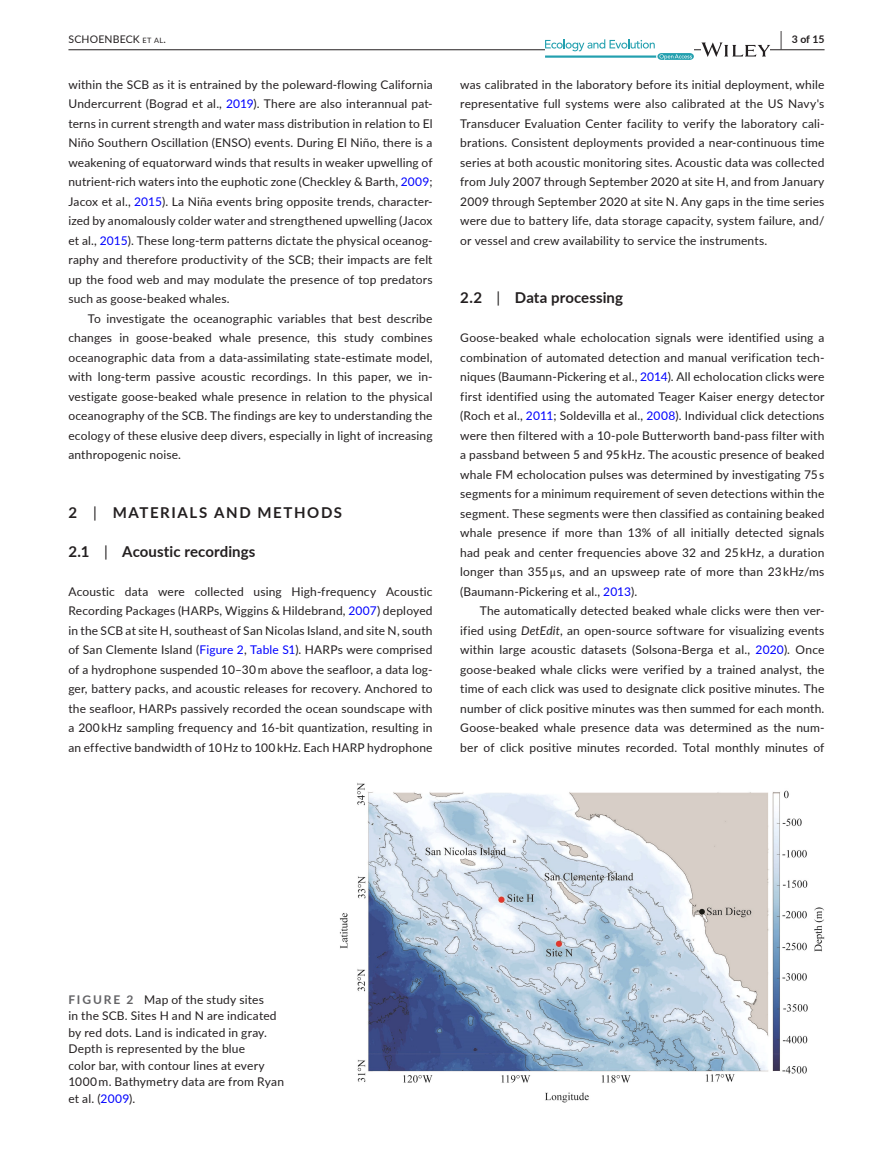
<style>
.page{position:relative;width:893px;height:1174px;background:#fff}
.page>*{position:absolute;margin:0;border:0;box-sizing:border-box;transform-origin:0 0}
.t1{font:700 15px "Lato";letter-spacing:.01em;color:#231f20}
.t2{font:700 15px "Lato";letter-spacing:.11em;color:#231f20}
.t3{font:12px/19.5px "Lato";letter-spacing:.015em;color:#231f20;text-align:justify}
.t4{font:10.5px "Lato";letter-spacing:.02em;color:#231f20}
.t5{font:700 10.5px "Lato";color:#231f20}
.s1{font-size:7.35px}
.s2{font-size:19.5px}
.s3{color:#00f}
.s4{font-weight:400}
.s5{font-family:"STIX"}
.s6{font-style:italic}
.s7{font-weight:700;color:#636366}
</style>
<div class="page">
<hr style="left:68px;top:49px;width:756px;height:1px;background:#231f20">
<svg style="left:545px;top:39px;width:149px;height:21px"></svg>
<svg style="left:701px;top:42px;width:69px;height:15px"></svg>
<img style="left:340px;top:783px;width:484px;height:320px">
<p class="t4" style="left:68px;top:31px;width:99px">SCHOENBECK <span class="s1">et al</span>.</p>
<p class="t5" style="left:780px;top:31px;width:46px"><span class="s2">|</span> 3 of 15</p>
<p class="t3" style="left:68px;top:74px;width:366px">within the SCB as it is entrained by the poleward-flowing California Undercurrent (Bograd et al., <span class="s3">2019</span>). There are also interannual pat&shy;terns in current strength and water mass distribution in relation to El Niño Southern Oscillation (ENSO) events. During El Niño, there is a weakening of equatorward winds that results in weaker upwelling of nutrient-rich waters into the euphotic zone (Checkley &amp; Barth, <span class="s3">2009</span>; Jacox et al., <span class="s3">2015</span>). La Niña events bring opposite trends, character&shy;ized by anomalously colder water and strengthened upwelling (Jacox et al., <span class="s3">2015</span>). These long-term patterns dictate the physical oceanog&shy;raphy and therefore productivity of the SCB; their impacts are felt up the food web and may modulate the presence of top predators such as goose-beaked whales.</p>
<p class="t3" style="left:68px;top:308px;width:366px;text-indent:20px">To investigate the oceanographic variables that best describe changes in goose-beaked whale presence, this study combines oceanographic data from a data-assimilating state-estimate model, with long-term passive acoustic recordings. In this paper, we in&shy;vestigate goose-beaked whale presence in relation to the physical oceanography of the SCB. The findings are key to understanding the ecology of these elusive deep divers, especially in light of increasing anthropogenic noise.</p>
<p class="t3" style="left:460px;top:74px;width:366px">was calibrated in the laboratory before its initial deployment, while representative full systems were also calibrated at the US Navy's Transducer Evaluation Center facility to verify the laboratory cali&shy;brations. Consistent deployments provided a near-continuous time series at both acoustic monitoring sites. Acoustic data was collected from July 2007 through September 2020 at site H, and from January 2009 through September 2020 at site N. Any gaps in the time series were due to battery life, data storage capacity, system failure, and/ or vessel and crew availability to service the instruments.</p>
<p class="t1" style="left:460px;top:287px;width:164px">2.2 <span class="s4">|</span> Data processing</p>
<p class="t3" style="left:460px;top:327px;width:366px">Goose-beaked whale echolocation signals were identified using a combination of automated detection and manual verification tech&shy;niques (Baumann-Pickering et al., <span class="s3">2014</span>). All echolocation clicks were first identified using the automated Teager Kaiser energy detector (Roch et al., <span class="s3">2011</span>; Soldevilla et al., <span class="s3">2008</span>). Individual click detections were then filtered with a 10-pole Butterworth band-pass filter with a passband between 5 and 95 kHz. The acoustic presence of beaked whale FM echolocation pulses was determined by investigating 75 s segments for a minimum requirement of seven detections within the segment. These segments were then classified as containing beaked whale presence if more than 13% of all initially detected signals had peak and center frequencies above 32 and 25 kHz, a duration longer than 355 <span class="s5">μ</span>s, and an upsweep rate of more than 23 kHz/ms (Baumann-Pickering et al., <span class="s3">2013</span>).</p>
<p class="t3" style="left:460px;top:600px;width:366px;text-indent:20px">The automatically detected beaked whale clicks were then ver&shy;ified using <span class="s6">DetEdit</span>, an open-source software for visualizing events within large acoustic datasets (Solsona-Berga et al., <span class="s3">2020</span>). Once goose-beaked whale clicks were verified by a trained analyst, the time of each click was used to designate click positive minutes. The number of click positive minutes was then summed for each month.<br>Goose-beaked whale presence data was determined as the num&shy;ber of click positive minutes recorded. Total monthly minutes of</p>
<p class="t2" style="left:68px;top:501px;width:275px">2 <span class="s4">|</span> MATERIALS AND METHODS</p>
<p class="t1" style="left:68px;top:540px;width:189px">2.1 <span class="s4">|</span> Acoustic recordings</p>
<p class="t3" style="left:68px;top:581px;width:366px">Acoustic data were collected using High-frequency Acoustic Recording Packages (HARPs, Wiggins &amp; Hildebrand, <span class="s3">2007</span>) deployed in the SCB at site H, southeast of San Nicolas Island, and site N, south of San Clemente Island (<span class="s3">Figure 2</span>, <span class="s3">Table S1</span>). HARPs were comprised of a hydrophone suspended 10–30 m above the seafloor, a data log&shy;ger, battery packs, and acoustic releases for recovery. Anchored to the seafloor, HARPs passively recorded the ocean soundscape with a 200 kHz sampling frequency and 16-bit quantization, resulting in an effective bandwidth of 10 Hz to 100 kHz. Each HARP hydrophone</p>
<p class="t3" style="left:68px;top:990px;width:217px;line-height:16.5px;text-align:left"><span class="s7">FIGURE 2</span> Map of the study sites<br>in the SCB. Sites H and N are indicated by red dots. Land is indicated in gray.<br>Depth is represented by the blue<br>color bar, with contour lines at every<br>1000 m. Bathymetry data are from Ryan et al. (<span class="s3">2009</span>).</p>
</div>
